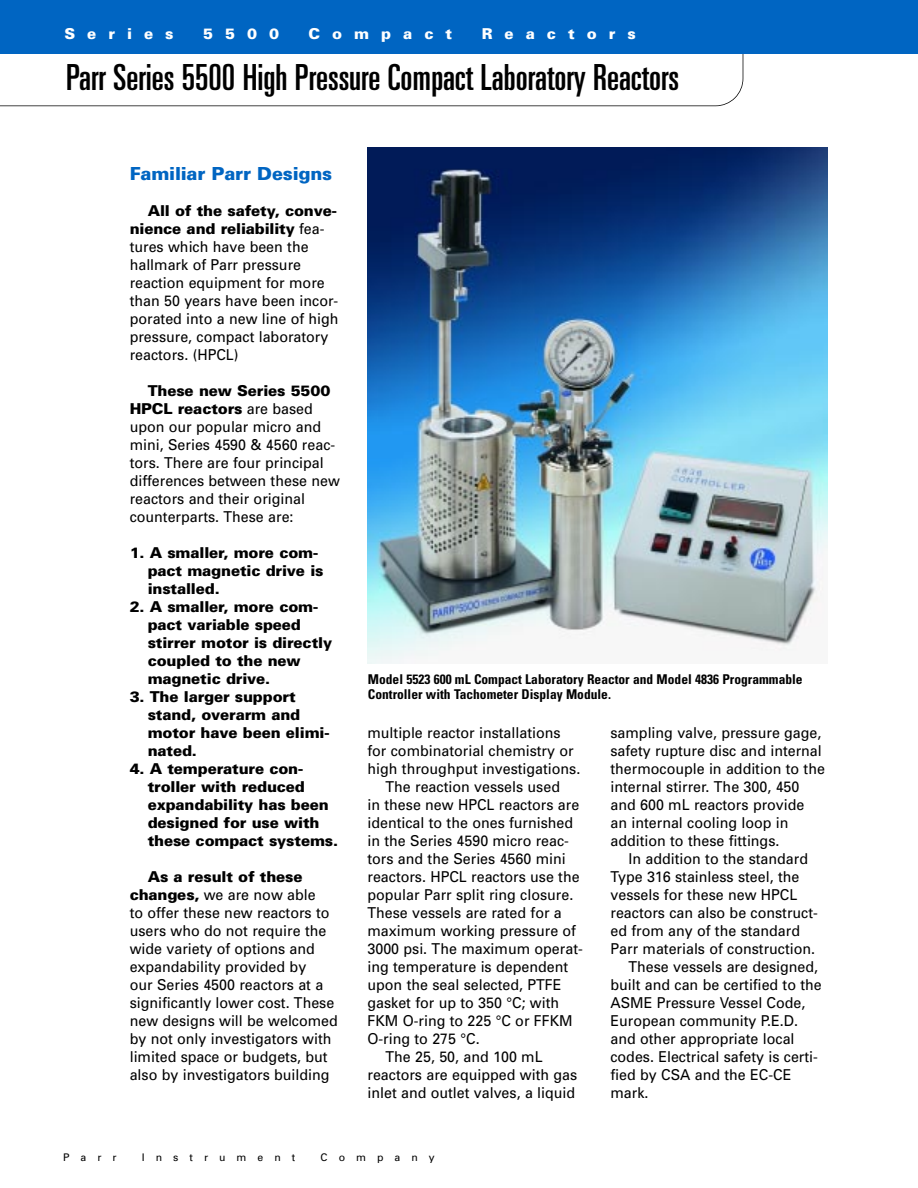
<style>
.page{position:relative;width:918px;height:1188px;background:#fff}
.page>*{position:absolute;margin:0;border:0;box-sizing:border-box;transform-origin:0 0}
.t1{font:ultra-condensed 36px "Univers";color:#000}
.t2{font:900 18px "Univers";letter-spacing:-.01em;color:#0065c2}
.t3{font:15px/18px "Univers";color:#000;scale:.95 1}
.t4{font:900 15px/18px "Univers";letter-spacing:-.01em;color:#000}
.t5{font:900 15px "Univers";letter-spacing:.8em;color:#fff}
.t6{font:700 condensed 13.5px/15px "Univers";color:#000}
.t7{font:10.5px "Univers";letter-spacing:1.05em;color:#000}
.s1{font-weight:900}
</style>
<div class="page">
<svg style="left:0;top:105px;width:716px;height:1px"></svg>
<svg style="left:716px;top:54px;width:27px;height:52px"></svg>
<div style="left:0;top:0;width:918px;height:54px;background:#0065c2"></div>
<img style="left:368px;top:147px;width:460px;height:517px">
<p class="t5" style="left:64px;top:28px;width:111px">Series</p>
<p class="t5" style="left:203px;top:28px;width:78px">5500</p>
<p class="t5" style="left:309px;top:28px;width:145px">Compact</p>
<p class="t5" style="left:482px;top:28px;width:155px">Reactors</p>
<h1 class="t1" style="left:66px;top:64px;width:615px">Parr Series 5500 High Pressure Compact Laboratory Reactors</h1>
<p class="t2" style="left:130px;top:167px;width:204px">Familiar Parr Designs</p>
<p class="t3" style="left:130px;top:203px;width:221px;text-indent:18px"><span class="s1">All of the safety, conve&shy;nience and reliability</span> fea&shy;tures which have been the hallmark of Parr pressure reaction equipment for more than 50 years have been incor&shy;porated into a new line of high pressure, compact laboratory reactors. (HPCL)</p>
<p class="t3" style="left:130px;top:383px;width:223px;text-indent:18px"><span class="s1">These new Series 5500<br>HPCL reactors</span> are based upon our popular micro and mini, Series 4590 &amp; 4560 reac&shy;tors. There are four principal differences between these new reactors and their original counterparts. These are:</p>
<p class="t4" style="left:148px;top:545px;width:177px;text-indent:-18px">1. A smaller, more com&shy;pact magnetic drive is installed.</p>
<p class="t4" style="left:148px;top:599px;width:186px;text-indent:-18px">2. A smaller, more com&shy;pact variable speed stirrer motor is directly coupled to the new magnetic drive.</p>
<p class="t4" style="left:148px;top:689px;width:183px;text-indent:-18px">3. The larger support stand, overarm and motor have been elimi&shy;nated.</p>
<p class="t4" style="left:148px;top:761px;width:192px;text-indent:-18px">4. A temperature con&shy;troller with reduced expandability has been designed for use with these compact systems.</p>
<p class="t3" style="left:130px;top:869px;width:221px;text-indent:18px"><span class="s1">As a result of these changes,</span> we are now able<br>to offer these new reactors to users who do not require the wide variety of options and expandability provided by<br>our Series 4500 reactors at a significantly lower cost. These new designs will be welcomed by not only investigators with limited space or budgets, but also by investigators building</p>
<p class="t6" style="left:368px;top:673px;width:436px">Model 5523 600 mL Compact Laboratory Reactor and Model 4836 Programmable<br>Controller with Tachometer Display Module.</p>
<p class="t3" style="left:367px;top:725px;width:205px">multiple reactor installations</p>
<p class="t3" style="left:367px;top:743px;width:219px">for combinatorial chemistry or</p>
<p class="t3" style="left:367px;top:761px;width:226px">high throughput investigations.</p>
<p class="t3" style="left:386px;top:779px;width:185px">The reaction vessels used</p>
<p class="t3" style="left:367px;top:797px;width:224px">in these new HPCL reactors are</p>
<p class="t3" style="left:367px;top:815px;width:218px">identical to the ones furnished</p>
<p class="t3" style="left:367px;top:833px;width:214px">in the Series 4590 micro reac-</p>
<p class="t3" style="left:367px;top:851px;width:210px">tors and the Series 4560 mini</p>
<p class="t3" style="left:367px;top:869px;width:225px">reactors. HPCL reactors use the</p>
<p class="t3" style="left:367px;top:887px;width:218px">popular Parr split ring closure.</p>
<p class="t3" style="left:367px;top:905px;width:206px">These vessels are rated for a</p>
<p class="t3" style="left:367px;top:923px;width:221px">maximum working pressure of</p>
<p class="t3" style="left:367px;top:941px;width:228px">3000 psi. The maximum operat-</p>
<p class="t3" style="left:367px;top:959px;width:213px">ing temperature is dependent</p>
<p class="t3" style="left:367px;top:977px;width:206px">upon the seal selected, PTFE</p>
<p class="t3" style="left:367px;top:995px;width:203px">gasket for up to 350 °C; with</p>
<p class="t3" style="left:367px;top:1013px;width:218px">FKM O-ring to 225 °C or FFKM</p>
<p class="t3" style="left:367px;top:1031px;width:120px">O-ring to 275 °C.</p>
<p class="t3" style="left:386px;top:1049px;width:167px">The 25, 50, and 100 mL</p>
<p class="t3" style="left:367px;top:1067px;width:222px">reactors are equipped with gas</p>
<p class="t3" style="left:367px;top:1085px;width:220px">inlet and outlet valves, a liquid</p>
<p class="t3" style="left:610px;top:725px;width:227px">sampling valve, pressure gage, safety rupture disc and internal thermocouple in addition to the internal stirrer. The 300, 450 and 600 mL reactors provide<br>an internal cooling loop in addition to these fittings.</p>
<p class="t3" style="left:628px;top:851px;width:191px">In addition to the standard</p>
<p class="t3" style="left:610px;top:869px;width:200px">Type 316 stainless steel, the</p>
<p class="t3" style="left:610px;top:887px;width:198px">vessels for these new HPCL</p>
<p class="t3" style="left:610px;top:905px;width:220px">reactors can also be construct-</p>
<p class="t3" style="left:610px;top:923px;width:201px">ed from any of the standard</p>
<p class="t3" style="left:610px;top:941px;width:217px">Parr materials of construction.</p>
<p class="t3" style="left:628px;top:959px;width:201px">These vessels are designed,</p>
<p class="t3" style="left:610px;top:977px;width:224px">built and can be certified to the</p>
<p class="t3" style="left:610px;top:995px;width:207px">ASME Pressure Vessel Code,</p>
<p class="t3" style="left:610px;top:1013px;width:199px">European community P.E.D.</p>
<p class="t3" style="left:610px;top:1031px;width:195px">and other appropriate local</p>
<p class="t3" style="left:610px;top:1049px;width:220px">codes. Electrical safety is certi-</p>
<p class="t3" style="left:610px;top:1067px;width:192px">fied by CSA and the EC-CE</p>
<p class="t3" style="left:610px;top:1085px;width:41px">mark.</p>
<p class="t7" style="left:63px;top:1153px;width:55px">Parr</p>
<p class="t7" style="left:142px;top:1153px;width:155px">Instrument</p>
<p class="t7" style="left:321px;top:1153px;width:115px">Company</p>
</div>
